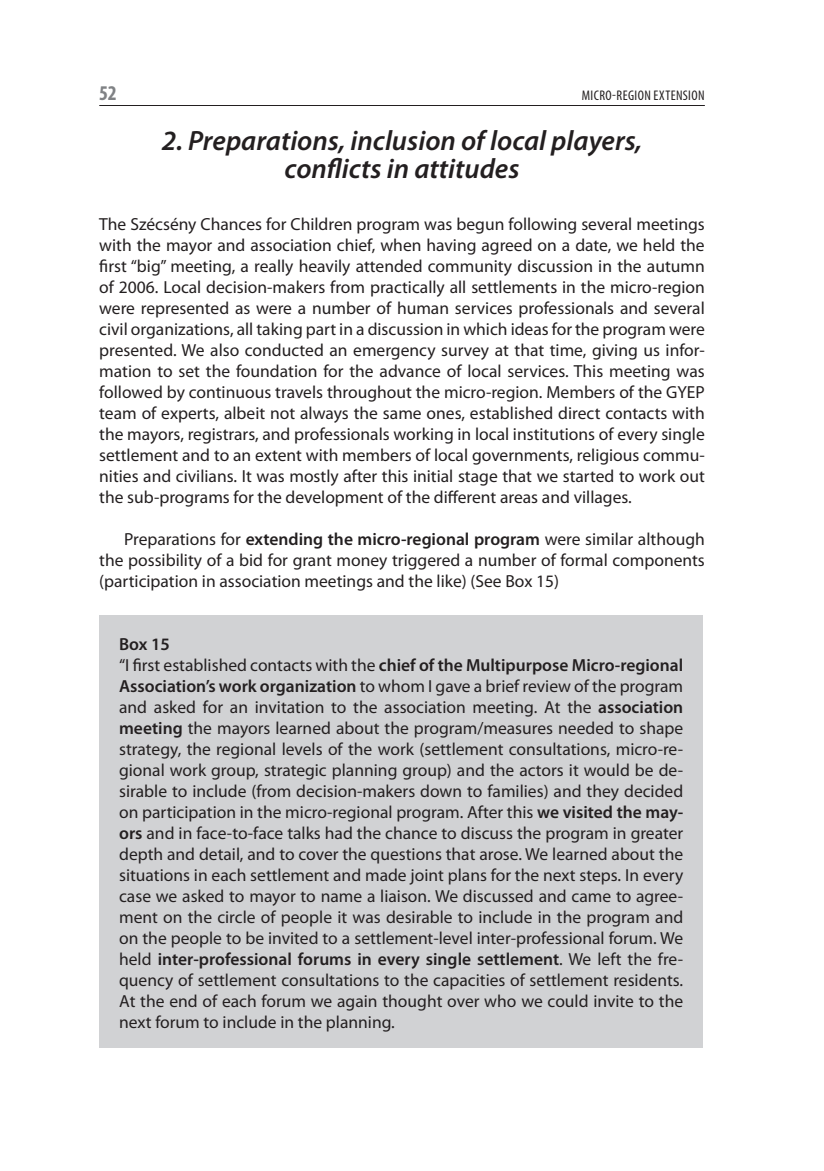
<style>
.page{position:relative;width:824px;height:1171px;background:#fff}
.page>*{position:absolute;margin:0;border:0;box-sizing:border-box;transform-origin:0 0}
.t1{font:italic 600 28px/28px "Myriad Pro";color:#231f20;text-align:center}
.t2{font:700 condensed 21px "Myriad Pro";color:#808285}
.t3{font:17.5px/21px "Myriad Pro";color:#231f20;text-align:justify}
.t4{font:condensed 14px "Myriad Pro";letter-spacing:.03em;color:#231f20}
.s1{font-weight:600}
</style>
<div class="page">
<hr style="left:99px;top:105px;width:605px;height:1px;background:#231f20">
<div style="left:99px;top:615px;width:604px;height:433px;background:#d1d2d4"></div>
<p class="t2" style="left:99px;top:80px;width:19px">52</p>
<p class="t4" style="left:581px;top:87px;width:124px">MICRO-REGION EXTENSION</p>
<h1 class="t1" style="left:162px;top:126px;width:482px">2. Preparations, inclusion of local players, conflicts in attitudes</h1>
<p class="t3" style="left:99px;top:213px;width:607px">The Szécsény Chances for Children program was begun following several meetings with the mayor and association chief, when having agreed on a date, we held the first “big” meeting, a really heavily attended community discussion in the autumn of 2006. Local decision-makers from practically all settlements in the micro-region were represented as were a number of human services professionals and several civil organizations, all taking part in a discussion in which ideas for the program were presented. We also conducted an emergency survey at that time, giving us infor&shy;mation to set the foundation for the advance of local services. This meeting was followed by continuous travels throughout the micro-region. Members of the GYEP team of experts, albeit not always the same ones, established direct contacts with the mayors, registrars, and professionals working in local institutions of every single settlement and to an extent with members of local governments, religious commu&shy;nities and civilians. It was mostly after this initial stage that we started to work out the sub-programs for the development of the different areas and villages.</p>
<p class="t3" style="left:99px;top:528px;width:607px;text-indent:25px">Preparations for <span class="s1">extending the micro-regional program</span> were similar although the possibility of a bid for grant money triggered a number of formal components (participation in association meetings and the like) (See Box 15)</p>
<p class="t3" style="left:119px;top:633px;width:565px;text-align:left"><span class="s1">Box 15<br></span>“I first established contacts with the <span class="s1">chief of the Multipurpose Micro-regional Association’s work organization</span> to whom I gave a brief review of the program and asked for an invitation to the association meeting. At the <span class="s1">association meeting</span> the mayors learned about the program/measures needed to shape strategy, the regional levels of the work (settlement consultations, micro-re&shy;gional work group, strategic planning group) and the actors it would be de&shy;sirable to include (from decision-makers down to families) and they decided on participation in the micro-regional program. After this <span class="s1">we visited the may&shy;ors</span> and in face-to-face talks had the chance to discuss the program in greater depth and detail, and to cover the questions that arose. We learned about the situations in each settlement and made joint plans for the next steps. In every case we asked to mayor to name a liaison. We discussed and came to agree&shy;ment on the circle of people it was desirable to include in the program and on the people to be invited to a settlement-level inter-professional forum. We held <span class="s1">inter-professional forums in every single settlement</span>. We left the fre&shy;quency of settlement consultations to the capacities of settlement residents.<br>At the end of each forum we again thought over who we could invite to the next forum to include in the planning.</p>
</div>
